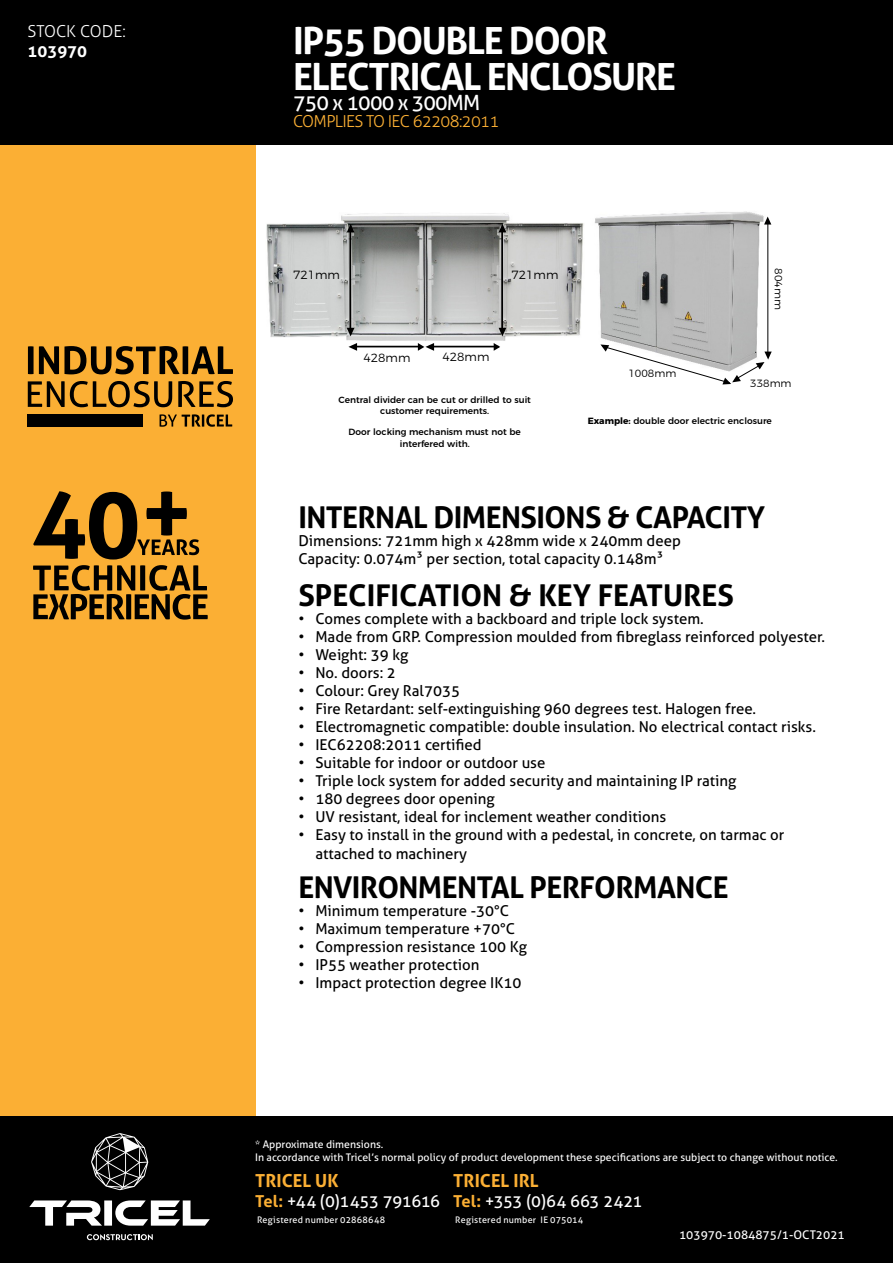
<style>
.page{position:relative;width:893px;height:1263px;background:#fff}
.page>*{position:absolute;margin:0;border:0;box-sizing:border-box;transform-origin:0 0}
.t1{font:700 37.5px/36px "Aller";letter-spacing:-.04em;color:#fff}
.t2{font:700 30px "Aller";letter-spacing:-.02em;color:#000}
.t3{font:700 30px "Aller";color:#000}
.t4{font:21px "Aller";letter-spacing:-.04em;color:#fff}
.t5{font:700 18px "Aller";letter-spacing:.005em;color:#fbaf34}
.t6{font:16.5px "Aller";letter-spacing:-.025em;color:#fff}
.t7{font:300 16.5px "Aller";letter-spacing:-.04em;color:#fbaf34}
.t8{font:300 16.5px "Aller";color:#fff}
.t9{font:700 16.5px "Aller";color:#fff}
.t10{font:15px/18px "Aller";color:#000}
.t11{font:12px "Aller";color:#fff}
.t12{font:300 11.85px "Montserrat";color:#000}
.t13{font:10.5px/12.6px "Aller";color:#fff}
.t14{font:300 10.5px "Montserrat";color:#000}
.t15{font:500 9px/10.8px "Montserrat";color:#000;text-align:center}
.t16{font:9px "Aller";letter-spacing:.025em;color:#fff}
.s1{font-weight:700}
.s2{font-weight:700;color:#fbaf34}
</style>
<div class="page">
<div style="left:0;top:0;width:893px;height:145px;background:#000"></div>
<div style="left:0;top:145px;width:255px;height:971px;background:#fbaf34"></div>
<div style="left:0;top:1116px;width:893px;height:147px;background:#000"></div>
<svg style="left:91px;top:1133px;width:57px;height:57px"></svg>
<svg style="left:29px;top:1200px;width:181px;height:25px"></svg>
<svg style="left:87px;top:1234px;width:66px;height:6px"></svg>
<svg style="left:33px;top:491px;width:166px;height:68px"></svg>
<svg style="left:33px;top:565px;width:175px;height:55px"></svg>
<img style="left:595px;top:211px;width:177px;height:174px">
<hr style="left:768px;top:221px;width:1px;height:135px;background:#000">
<svg style="left:764px;top:217px;width:7px;height:8px"></svg>
<svg style="left:600px;top:344px;width:172px;height:40px"></svg>
<img style="left:266px;top:213px;width:318px;height:138px">
<hr style="left:432px;top:346px;width:66px;height:1px;background:#000">
<svg style="left:494px;top:343px;width:6px;height:8px"></svg>
<hr style="left:354px;top:346px;width:66px;height:1px;background:#000">
<svg style="left:418px;top:343px;width:16px;height:8px"></svg>
<svg style="left:349px;top:343px;width:8px;height:8px"></svg>
<hr style="left:349px;top:230px;width:2px;height:102px;background:#000">
<svg style="left:347px;top:224px;width:7px;height:8px"></svg>
<svg style="left:347px;top:328px;width:7px;height:8px"></svg>
<hr style="left:501px;top:230px;width:2px;height:102px;background:#000">
<svg style="left:499px;top:224px;width:7px;height:8px"></svg>
<svg style="left:499px;top:328px;width:7px;height:8px"></svg>
<svg style="left:28px;top:346px;width:205px;height:28px"></svg>
<svg style="left:28px;top:381px;width:144px;height:26px"></svg>
<svg style="left:178px;top:381px;width:55px;height:26px"></svg>
<svg style="left:160px;top:414px;width:72px;height:13px"></svg>
<div style="left:28px;top:414px;width:115px;height:13px;background:#000"></div>
<p class="t8" style="left:28px;top:22px;width:100px">STOCK CODE:</p>
<p class="t9" style="left:28px;top:41px;width:61px">103970</p>
<h1 class="t1" style="left:293px;top:23px;width:385px">IP55 DOUBLE DOOR<br>ELECTRICAL ENCLOSURE</h1>
<h3 class="t4" style="left:293px;top:90px;width:189px">750 x 1000 x 300MM</h3>
<p class="t7" style="left:293px;top:111px;width:208px">COMPLIES TO IEC 62208:2011</p>
<p class="t12" style="left:293px;top:266px;width:48px">721mm</p>
<p class="t12" style="left:364px;top:348px;width:48px">428mm</p>
<p class="t12" style="left:512px;top:265px;width:48px">721mm</p>
<p class="t12" style="left:443px;top:348px;width:48px">428mm</p>
<p class="t14" style="left:628px;top:365px;width:49px">1008mm</p>
<p class="t14" style="left:787px;top:268px;width:43px;rotate:90deg">804mm</p>
<p class="t14" style="left:750px;top:375px;width:43px">338mm</p>
<p class="t15" style="left:339px;top:393px;width:194px">Central divider can be cut or drilled to suit customer requirements.</p>
<p class="t15" style="left:349px;top:425px;width:174px;line-height:12.3px">Door locking mechanism must not be interfered with.</p>
<p class="t15" style="left:588px;top:414px;width:186px"><span class="s1">Example:</span> double door electric enclosure</p>
<h2 class="t2" style="left:298px;top:499px;width:468px">INTERNAL DIMENSIONS &amp; CAPACITY</h2>
<p class="t10" style="left:298px;top:532px;width:384px">Dimensions: 721mm high x 428mm wide x 240mm deep<br>Capacity: 0.074m3 per section, total capacity 0.148m3</p>
<h2 class="t3" style="left:298px;top:577px;width:437px">SPECIFICATION &amp; KEY FEATURES</h2>
<p class="t10" style="left:298px;top:610px;width:407px">• Comes complete with a backboard and triple lock system.</p>
<p class="t10" style="left:298px;top:628px;width:528px">• Made from GRP. Compression moulded from fibreglass reinforced polyester.</p>
<p class="t10" style="left:298px;top:646px;width:111px">• Weight: 39 kg</p>
<p class="t10" style="left:298px;top:664px;width:99px">• No. doors: 2</p>
<p class="t10" style="left:298px;top:682px;width:163px">• Colour: Grey Ral7035</p>
<p class="t10" style="left:298px;top:700px;width:459px">• Fire Retardant: self-extinguishing 960 degrees test. Halogen free.</p>
<p class="t10" style="left:298px;top:718px;width:519px">• Electromagnetic compatible: double insulation. No electrical contact risks.</p>
<p class="t10" style="left:298px;top:736px;width:185px">• IEC62208:2011 certified</p>
<p class="t10" style="left:298px;top:754px;width:249px">• Suitable for indoor or outdoor use</p>
<p class="t10" style="left:298px;top:772px;width:440px">• Triple lock system for added security and maintaining IP rating</p>
<p class="t10" style="left:298px;top:790px;width:198px">• 180 degrees door opening</p>
<p class="t10" style="left:298px;top:808px;width:369px">• UV resistant, ideal for inclement weather conditions</p>
<p class="t10" style="left:315px;top:825px;width:471px;line-height:19px;text-indent:-17px">• Easy to install in the ground with a pedestal, in concrete, on tarmac or attached to machinery</p>
<h2 class="t2" style="left:298px;top:869px;width:432px">ENVIRONMENTAL PERFORMANCE</h2>
<p class="t10" style="left:298px;top:902px;width:212px">• Minimum temperature -30°C</p>
<p class="t10" style="left:298px;top:920px;width:218px">• Maximum temperature +70°C</p>
<p class="t10" style="left:298px;top:938px;width:230px">• Compression resistance 100 Kg</p>
<p class="t10" style="left:298px;top:956px;width:182px">• IP55 weather protection</p>
<p class="t10" style="left:298px;top:974px;width:225px">• Impact protection degree IK10</p>
<p class="t13" style="left:255px;top:1138px;width:584px">* Approximate dimensions.<br>In accordance with Tricel’s normal policy of product development these specifications are subject to change without notice.</p>
<p class="t5" style="left:255px;top:1169px;width:85px">TRICEL UK</p>
<p class="t6" style="left:255px;top:1191px;width:186px"><span class="s2">Tel:</span> +44 (0)1453 791616</p>
<p class="t16" style="left:257px;top:1214px;width:130px">Registered number 02868648</p>
<p class="t5" style="left:453px;top:1169px;width:87px">TRICEL IRL</p>
<p class="t6" style="left:453px;top:1191px;width:191px"><span class="s2">Tel:</span> +353 (0)64 663 2421</p>
<p class="t16" style="left:455px;top:1214px;width:130px">Registered number IE 075014</p>
<p class="t11" style="left:679px;top:1228px;width:167px">103970-1084875/1-OCT2021</p>
</div>
